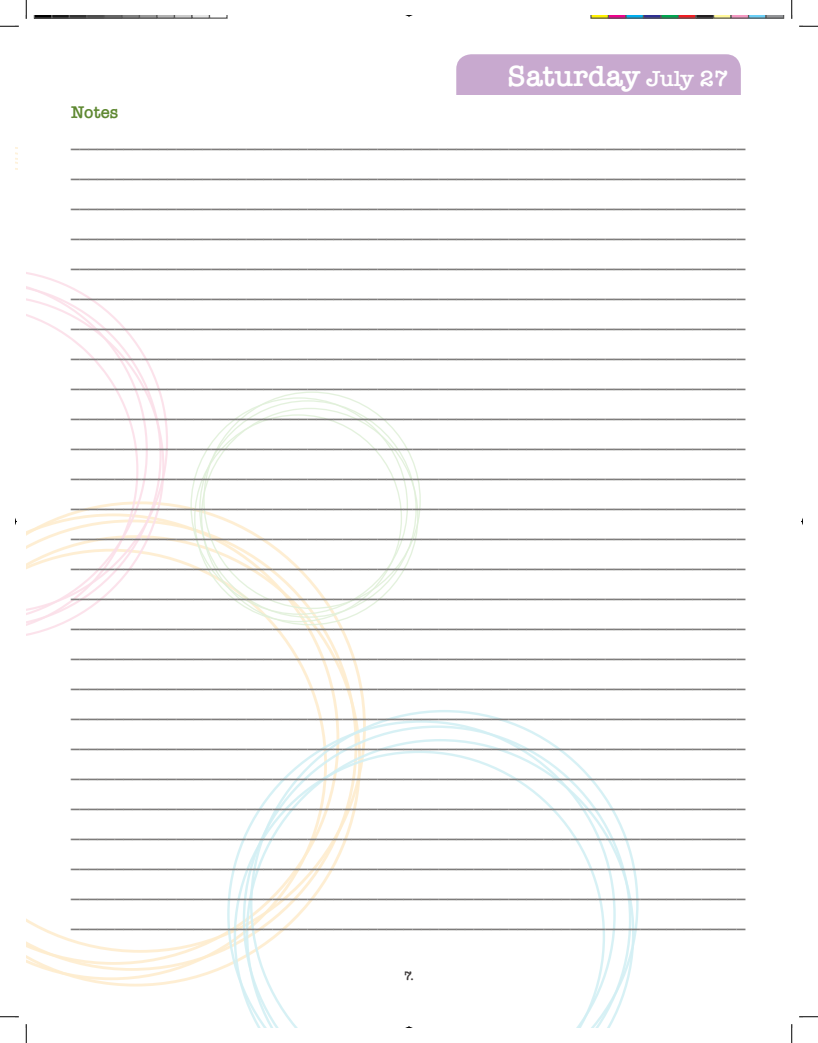
<style>
.page{position:relative;width:818px;height:1043px;background:#fff}
.page>*{position:absolute;margin:0;border:0;box-sizing:border-box;transform-origin:0 0}
.t1{font:600 30px "American Typewriter";color:#fff}
.t2{font:600 17.5px/30px "American Typewriter";color:#7e7c7b}
.t3{font:600 12.5px "American Typewriter";color:#3b3737}
.s1{font-size:22.5px}
.s2{color:#5e8831}
</style>
<div class="page">
<div style="left:456px;top:54px;width:284px;height:56px;background:#c8a9cf;border-radius:15px"></div>
<div style="left:60px;top:96px;width:688px;height:356px;background:#fff"></div>
<svg style="left:82px;top:537px;width:279px;height:449px"></svg>
<svg style="left:26px;top:549px;width:301px;height:431px"></svg>
<svg style="left:26px;top:272px;width:142px;height:341px"></svg>
<svg style="left:26px;top:295px;width:138px;height:344px"></svg>
<svg style="left:26px;top:305px;width:112px;height:329px"></svg>
<svg style="left:190px;top:480px;width:4px;height:135px"></svg>
<svg style="left:253px;top:391px;width:168px;height:133px"></svg>
<svg style="left:201px;top:408px;width:217px;height:217px"></svg>
<svg style="left:194px;top:414px;width:208px;height:208px"></svg>
<svg style="left:227px;top:720px;width:23px;height:266px"></svg>
<svg style="left:250px;top:710px;width:388px;height:235px"></svg>
<svg style="left:246px;top:739px;width:388px;height:289px"></svg>
<svg style="left:234px;top:750px;width:371px;height:278px"></svg>
<svg style="left:402px;top:1026px;width:14px;height:2px"></svg>
<svg style="left:34px;top:15px;width:194px;height:4px"></svg>
<svg style="left:590px;top:15px;width:194px;height:4px"></svg>
<svg style="left:0;top:25px;width:19px;height:145px"></svg>
<svg style="left:799px;top:25px;width:19px;height:2px"></svg>
<svg style="left:0;top:1016px;width:19px;height:1px"></svg>
<svg style="left:799px;top:1016px;width:19px;height:1px"></svg>
<svg style="left:25px;top:0;width:2px;height:19px"></svg>
<svg style="left:25px;top:1024px;width:2px;height:18px"></svg>
<svg style="left:791px;top:0;width:1px;height:19px"></svg>
<svg style="left:791px;top:1024px;width:1px;height:18px"></svg>
<p class="t1" style="left:507px;top:53px;width:222px">Saturday <span class="s1">July 27</span></p>
<p class="t2" style="left:71px;top:96px;width:675px"><span class="s2">Notes </span>_____________________________________________________________________________ _____________________________________________________________________________ _____________________________________________________________________________ _____________________________________________________________________________ _____________________________________________________________________________ _____________________________________________________________________________ _____________________________________________________________________________ _____________________________________________________________________________ _____________________________________________________________________________ _____________________________________________________________________________ _____________________________________________________________________________ _____________________________________________________________________________ _____________________________________________________________________________ _____________________________________________________________________________ _____________________________________________________________________________ _____________________________________________________________________________ _____________________________________________________________________________ _____________________________________________________________________________ _____________________________________________________________________________ _____________________________________________________________________________ _____________________________________________________________________________ _____________________________________________________________________________ _____________________________________________________________________________ _____________________________________________________________________________ _____________________________________________________________________________ _____________________________________________________________________________ _____________________________________________________________________________</p>
<p class="t3" style="left:404px;top:966px;width:11px">7.</p>
</div>
